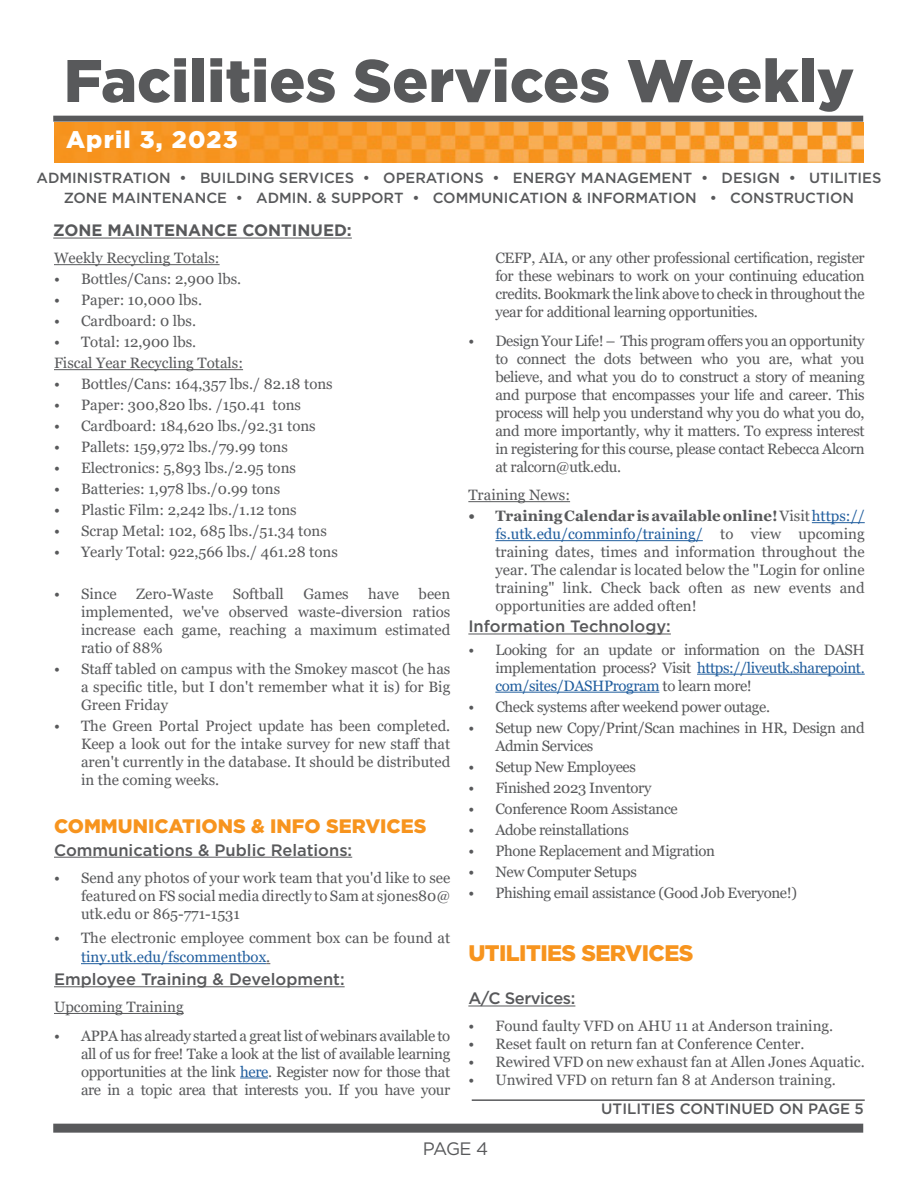
<style>
.page{position:relative;width:918px;height:1188px;background:#fff}
.page>*{position:absolute;margin:0;border:0;box-sizing:border-box;transform-origin:0 0}
.t1{font:900 60px "Gotham";color:#58595b}
.t2{font:900 24px "Gotham";letter-spacing:.05em;color:#fff}
.t3{font:900 22.5px "Gotham";letter-spacing:-.025em;color:#f7941e}
.t4{font:900 19.5px "Gotham";color:#f7941e}
.t5{font:18px "Gotham";color:#58595b}
.t6{font:500 16.5px "Gotham";color:#58595b}
.t7{font:700 16.5px "Gotham";color:#58595b}
.t8{font:500 16.5px "Gotham";letter-spacing:-.025em;color:#58595b}
.t9{font:15px/18px "Georgia";color:#58595b;text-align:justify}
.t10{font:15px/18px "Georgia";letter-spacing:-.025em;color:#58595b}
.t11{font:500 15px "Gotham";color:#58595b}
.t12{font:500 14.7px/19.4px "Gotham";color:#58595b;text-align:center}
.s1{color:#215e9e}
.s2{font-weight:700}
</style>
<div class="page">
<div style="left:53px;top:1124px;width:810px;height:9px;background:#58595b"></div>
<div style="left:53px;top:116px;width:810px;height:6px;background:#58595b"></div>
<hr style="left:54px;top:264px;width:166px;height:1px;background:#58595b">
<hr style="left:54px;top:369px;width:189px;height:1px;background:#58595b">
<hr style="left:54px;top:857px;width:298px;height:1px;background:#58595b">
<hr style="left:81px;top:963px;width:185px;height:1px;background:#215e9e">
<hr style="left:54px;top:986px;width:291px;height:1px;background:#58595b">
<hr style="left:54px;top:1013px;width:130px;height:1px;background:#58595b">
<svg style="left:240px;top:1078px;width:28px;height:1px"></svg>
<hr style="left:468px;top:501px;width:102px;height:1px;background:#58595b">
<hr style="left:812px;top:522px;width:53px;height:1px;background:#215e9e">
<hr style="left:495px;top:540px;width:208px;height:1px;background:#215e9e">
<hr style="left:468px;top:634px;width:203px;height:1px;background:#58595b">
<hr style="left:697px;top:674px;width:168px;height:1px;background:#215e9e">
<hr style="left:495px;top:692px;width:164px;height:1px;background:#215e9e">
<hr style="left:468px;top:1006px;width:107px;height:1px;background:#58595b">
<hr style="left:472px;top:1099px;width:393px;height:2px;background:#58595b">
<hr style="left:53px;top:238px;width:299px;height:1px;background:#58595b">
<img style="left:54px;top:122px;width:810px;height:40px">
<h1 class="t1" style="left:64px;top:39px;width:792px">Facilities Services Weekly</h1>
<h2 class="t2" style="left:66px;top:123px;width:173px">April 3, 2023</h2>
<h2 class="t2" style="left:68px;top:122px;width:189px">June 20, 2022</h2>
<p class="t12" style="left:37px;top:168px;width:846px">ADMINISTRATION • BUILDING SERVICES • OPERATIONS • ENERGY MANAGEMENT • DESIGN • UTILITIES<br>ZONE MAINTENANCE • ADMIN. &amp; SUPPORT • COMMUNICATION &amp; INFORMATION • CONSTRUCTION</p>
<p class="t7" style="left:53px;top:220px;width:300px">ZONE MAINTENANCE CONTINUED:</p>
<p class="t9" style="left:54px;top:249px;width:167px">Weekly Recycling Totals:</p>
<p class="t9" style="left:54px;top:270px;width:189px">• Bottles/Cans: 2,900 lbs.</p>
<p class="t9" style="left:54px;top:291px;width:150px">• Paper: 10,000 lbs.</p>
<p class="t9" style="left:54px;top:312px;width:144px">• Cardboard: 0 lbs.</p>
<p class="t9" style="left:54px;top:332px;width:191px;line-height:21px">• Total: 12,900 lbs.<br>Fiscal Year Recycling Totals:</p>
<p class="t9" style="left:54px;top:375px;width:280px">• Bottles/Cans: 164,357 lbs./ 82.18 tons</p>
<p class="t9" style="left:54px;top:396px;width:249px">• Paper: 300,820 lbs. /150.41 tons</p>
<p class="t9" style="left:54px;top:417px;width:263px">• Cardboard: 184,620 lbs./92.31 tons</p>
<p class="t9" style="left:54px;top:438px;width:235px">• Pallets: 159,972 lbs./79.99 tons</p>
<p class="t9" style="left:54px;top:459px;width:244px">• Electronics: 5,893 lbs./2.95 tons</p>
<p class="t9" style="left:54px;top:480px;width:228px">• Batteries: 1,978 lbs./0.99 tons</p>
<p class="t9" style="left:54px;top:501px;width:244px">• Plastic Film: 2,242 lbs./1.12 tons</p>
<p class="t9" style="left:54px;top:522px;width:274px">• Scrap Metal: 102, 685 lbs./51.34 tons</p>
<p class="t9" style="left:54px;top:543px;width:285px">• Yearly Total: 922,566 lbs./ 461.28 tons</p>
<p class="t9" style="left:54px;top:585px;width:64px">• Since</p>
<p class="t9" style="left:136px;top:585px;width:79px">Zero-Waste</p>
<p class="t9" style="left:233px;top:585px;width:53px">Softball</p>
<p class="t9" style="left:303px;top:585px;width:47px">Games</p>
<p class="t9" style="left:368px;top:585px;width:32px">have</p>
<p class="t9" style="left:81px;top:585px;width:371px;text-indent:338px">been implemented, we've observed waste-diversion ratios increase each game, reaching a maximum estimated ratio of 88%</p>
<p class="t9" style="left:81px;top:660px;width:371px;text-indent:-27px">• Staff tabled on campus with the Smokey mascot (he has a specific title, but I don't remember what it is) for Big Green Friday</p>
<p class="t9" style="left:81px;top:717px;width:371px;text-indent:-27px">• The Green Portal Project update has been completed.<br>Keep a look out for the intake survey for new staff that aren't currently in the database. It should be distributed in the coming weeks.</p>
<h3 class="t4" style="left:54px;top:812px;width:374px">COMMUNICATIONS &amp; INFO SERVICES</h3>
<p class="t6" style="left:54px;top:839px;width:300px">Communications &amp; Public Relations:</p>
<p class="t9" style="left:81px;top:869px;width:371px;text-indent:-27px">• Send any photos of your work team that you'd like to see featured on FS social media directly to Sam at sjones80@ utk.edu or 865-771-1531</p>
<p class="t9" style="left:81px;top:928px;width:371px;line-height:19.8px;text-indent:-27px">• The electronic employee comment box can be found at <span class="s1">tiny.utk.edu/fscommentbox</span>.</p>
<p class="t6" style="left:54px;top:969px;width:292px">Employee Training &amp; Development:</p>
<p class="t9" style="left:54px;top:998px;width:131px">Upcoming Training</p>
<p class="t9" style="left:81px;top:1027px;width:371px;text-indent:-27px">• APPA has already started a great list of webinars available to all of us for free! Take a look at the list of available learning opportunities at the link <span class="s1">here</span>. Register now for those that are in a topic area that interests you. If you have your</p>
<p class="t9" style="left:495px;top:249px;width:371px">CEFP, AIA, or any other professional certification, register for these webinars to work on your continuing education credits. Bookmark the link above to check in throughout the year for additional learning opportunities.</p>
<p class="t9" style="left:495px;top:332px;width:371px;text-indent:-27px">• Design Your Life! – This program offers you an opportunity to connect the dots between who you are, what you believe, and what you do to construct a story of meaning and purpose that encompasses your life and career. This process will help you understand why you do what you do, and more importantly, why it matters. To express interest in registering for this course, please contact Rebecca Alcorn at ralcorn@utk.edu.</p>
<p class="t9" style="left:468px;top:486px;width:103px">Training News:</p>
<p class="t9" style="left:495px;top:507px;width:371px;text-indent:-27px"><span class="s2">• Training Calendar is available online!</span> Visit <span class="s1">https:// fs.utk.edu/comminfo/training/</span> to view upcoming training dates, times and information throughout the year. The calendar is located below the "Login for online training" link. Check back often as new events and opportunities are added often!</p>
<p class="t6" style="left:468px;top:616px;width:204px">Information Technology:</p>
<p class="t9" style="left:495px;top:641px;width:371px;text-indent:-27px">• Looking for an update or information on the DASH implementation process? Visit <span class="s1">https://liveutk.sharepoint. com/sites/DASHProgram</span> to learn more!</p>
<p class="t10" style="left:468px;top:698px;width:303px">• Check systems after weekend power outage.</p>
<p class="t10" style="left:495px;top:719px;width:371px;text-indent:-27px">• Setup new Copy/Print/Scan machines in HR, Design and<br>Admin Services</p>
<p class="t10" style="left:468px;top:758px;width:169px">• Setup New Employees</p>
<p class="t10" style="left:468px;top:779px;width:185px">• Finished 2023 Inventory</p>
<p class="t10" style="left:468px;top:800px;width:211px">• Conference Room Assistance</p>
<p class="t10" style="left:468px;top:821px;width:162px">• Adobe reinstallations</p>
<p class="t10" style="left:468px;top:842px;width:248px">• Phone Replacement and Migration</p>
<p class="t10" style="left:468px;top:863px;width:170px">• New Computer Setups</p>
<p class="t10" style="left:468px;top:884px;width:330px">• Phishing email assistance (Good Job Everyone!)</p>
<h3 class="t3" style="left:468px;top:937px;width:227px">UTILITIES SERVICES</h3>
<p class="t8" style="left:468px;top:988px;width:109px">A/C Services:</p>
<p class="t9" style="left:468px;top:1017px;width:366px">• Found faulty VFD on AHU 11 at Anderson training.</p>
<p class="t9" style="left:468px;top:1035px;width:338px">• Reset fault on return fan at Conference Center.</p>
<p class="t9" style="left:468px;top:1053px;width:398px">• Rewired VFD on new exhaust fan at Allen Jones Aquatic.</p>
<p class="t9" style="left:468px;top:1071px;width:369px">• Unwired VFD on return fan 8 at Anderson training.</p>
<p class="t11" style="left:601px;top:1099px;width:264px">UTILITIES CONTINUED ON PAGE 5</p>
<p class="t5" style="left:423px;top:1137px;width:67px">PAGE 4</p>
</div>
